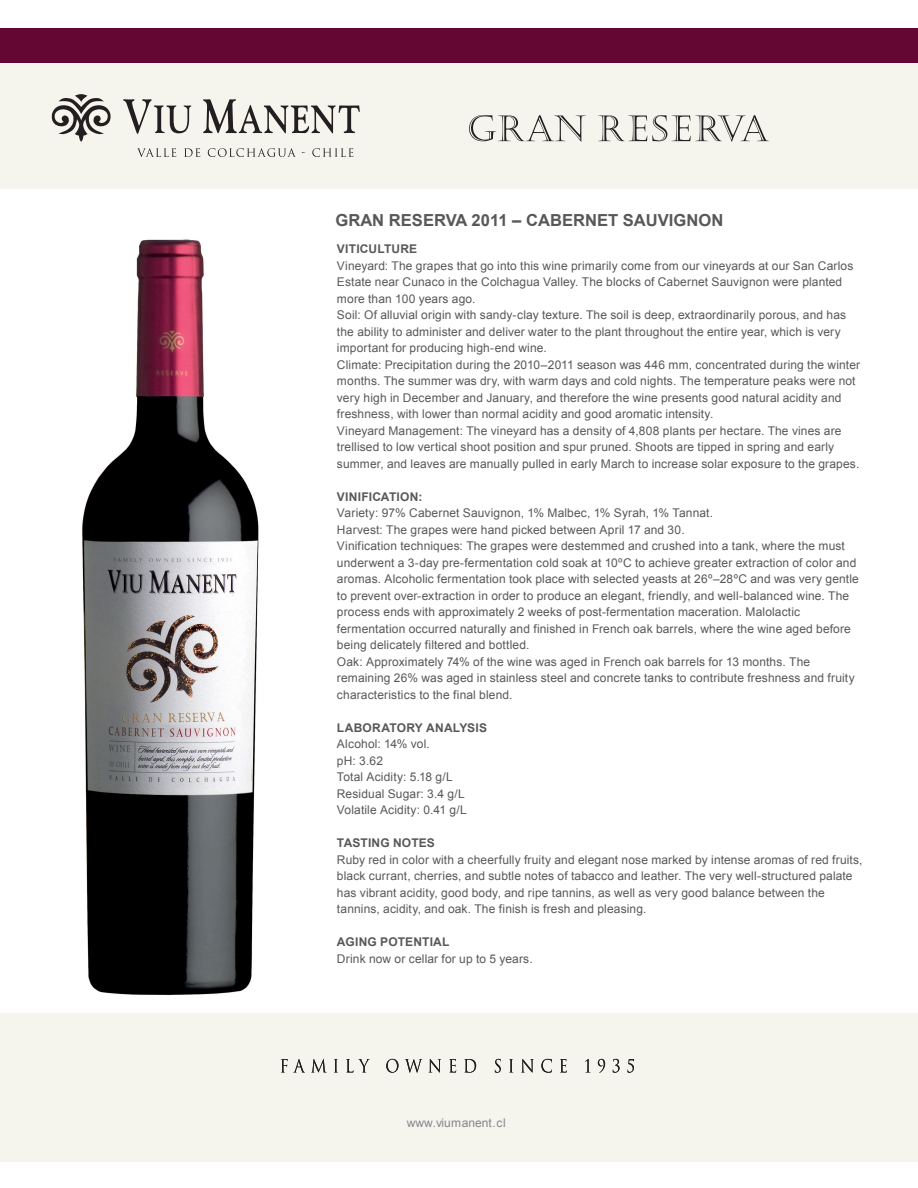
<style>
.page{position:relative;width:918px;height:1188px;background:#fff}
.page>*{position:absolute;margin:0;border:0;box-sizing:border-box;transform-origin:0 0}
.t1{font:700 16.65px "Arial";color:#57585a}
.t2{font:12px/16.5px "Arial";letter-spacing:.01em;color:#57585a}
.t3{font:700 12px "Arial";letter-spacing:.015em;color:#57585a}
.t4{font:12px "Arial";color:#87868b}
</style>
<div class="page">
<div style="left:0;top:28px;width:918px;height:36px;background:#650733"></div>
<div style="left:0;top:64px;width:918px;height:125px;background:#f6f5ed"></div>
<div style="left:0;top:1013px;width:918px;height:148px;background:#f6f5ed"></div>
<svg style="left:51px;top:94px;width:60px;height:48px"></svg>
<svg style="left:123px;top:99px;width:68px;height:35px"></svg>
<svg style="left:203px;top:99px;width:157px;height:34px"></svg>
<svg style="left:137px;top:148px;width:39px;height:9px"></svg>
<svg style="left:184px;top:148px;width:16px;height:9px"></svg>
<svg style="left:208px;top:148px;width:88px;height:9px"></svg>
<svg style="left:312px;top:148px;width:41px;height:9px"></svg>
<svg style="left:281px;top:1059px;width:23px;height:13px"></svg>
<svg style="left:312px;top:1059px;width:14px;height:13px"></svg>
<svg style="left:334px;top:1059px;width:4px;height:13px"></svg>
<svg style="left:346px;top:1059px;width:24px;height:14px"></svg>
<svg style="left:386px;top:1059px;width:12px;height:14px"></svg>
<svg style="left:405px;top:1059px;width:17px;height:14px"></svg>
<svg style="left:429px;top:1059px;width:12px;height:14px"></svg>
<svg style="left:449px;top:1059px;width:7px;height:14px"></svg>
<svg style="left:464px;top:1059px;width:12px;height:14px"></svg>
<svg style="left:495px;top:1059px;width:6px;height:14px"></svg>
<svg style="left:509px;top:1059px;width:4px;height:13px"></svg>
<svg style="left:521px;top:1059px;width:13px;height:14px"></svg>
<svg style="left:541px;top:1059px;width:11px;height:14px"></svg>
<svg style="left:560px;top:1059px;width:7px;height:14px"></svg>
<svg style="left:585px;top:1059px;width:4px;height:13px"></svg>
<svg style="left:598px;top:1059px;width:7px;height:14px"></svg>
<svg style="left:613px;top:1059px;width:7px;height:14px"></svg>
<svg style="left:628px;top:1059px;width:6px;height:14px"></svg>
<svg style="left:469px;top:115px;width:117px;height:27px"></svg>
<svg style="left:598px;top:115px;width:171px;height:27px"></svg>
<img style="left:82px;top:239px;width:177px;height:756px">
<h1 class="t1" style="left:335px;top:210px;width:389px">GRAN RESERVA 2011 – CABERNET SAUVIGNON</h1>
<p class="t3" style="left:337px;top:241px;width:82px">VITICULTURE</p>
<p class="t2" style="left:337px;top:257px;width:525px">Vineyard: The grapes that go into this wine primarily come from our vineyards at our San Carlos Estate near Cunaco in the Colchagua Valley. The blocks of Cabernet Sauvignon were planted more than 100 years ago.<br>Soil: Of alluvial origin with sandy-clay texture. The soil is deep, extraordinarily porous, and has the ability to administer and deliver water to the plant throughout the entire year, which is very important for producing high-end wine.<br>Climate: Precipitation during the 2010–2011 season was 446 mm, concentrated during the winter months. The summer was dry, with warm days and cold nights. The temperature peaks were not very high in December and January, and therefore the wine presents good natural acidity and freshness, with lower than normal acidity and good aromatic intensity.<br>Vineyard Management: The vineyard has a density of 4,808 plants per hectare. The vines are trellised to low vertical shoot position and spur pruned. Shoots are tipped in spring and early summer, and leaves are manually pulled in early March to increase solar exposure to the grapes.</p>
<p class="t3" style="left:337px;top:489px;width:87px">VINIFICATION:</p>
<p class="t2" style="left:337px;top:505px;width:523px">Variety: 97% Cabernet Sauvignon, 1% Malbec, 1% Syrah, 1% Tannat.<br>Harvest: The grapes were hand picked between April 17 and 30.<br>Vinification techniques: The grapes were destemmed and crushed into a tank, where the must underwent a 3-day pre-fermentation cold soak at 10ºC to achieve greater extraction of color and aromas. Alcoholic fermentation took place with selected yeasts at 26º–28ºC and was very gentle to prevent over-extraction in order to produce an elegant, friendly, and well-balanced wine. The process ends with approximately 2 weeks of post-fermentation maceration. Malolactic fermentation occurred naturally and finished in French oak barrels, where the wine aged before being delicately filtered and bottled.<br>Oak: Approximately 74% of the wine was aged in French oak barrels for 13 months. The remaining 26% was aged in stainless steel and concrete tanks to contribute freshness and fruity characteristics to the final blend.</p>
<p class="t3" style="left:337px;top:720px;width:152px">LABORATORY ANALYSIS</p>
<p class="t2" style="left:337px;top:736px;width:131px">Alcohol: 14% vol.<br>pH: 3.62<br>Total Acidity: 5.18 g/L<br>Residual Sugar: 3.4 g/L<br>Volatile Acidity: 0.41 g/L</p>
<p class="t3" style="left:337px;top:835px;width:99px">TASTING NOTES</p>
<p class="t2" style="left:337px;top:851px;width:527px">Ruby red in color with a cheerfully fruity and elegant nose marked by intense aromas of red fruits, black currant, cherries, and subtle notes of tabacco and leather. The very well-structured palate has vibrant acidity, good body, and ripe tannins, as well as very good balance between the tannins, acidity, and oak. The finish is fresh and pleasing.</p>
<p class="t3" style="left:337px;top:934px;width:114px">AGING POTENTIAL</p>
<p class="t2" style="left:337px;top:950px;width:197px">Drink now or cellar for up to 5 years.</p>
<p class="t4" style="left:407px;top:1115px;width:101px">www.viumanent.cl</p>
</div>
